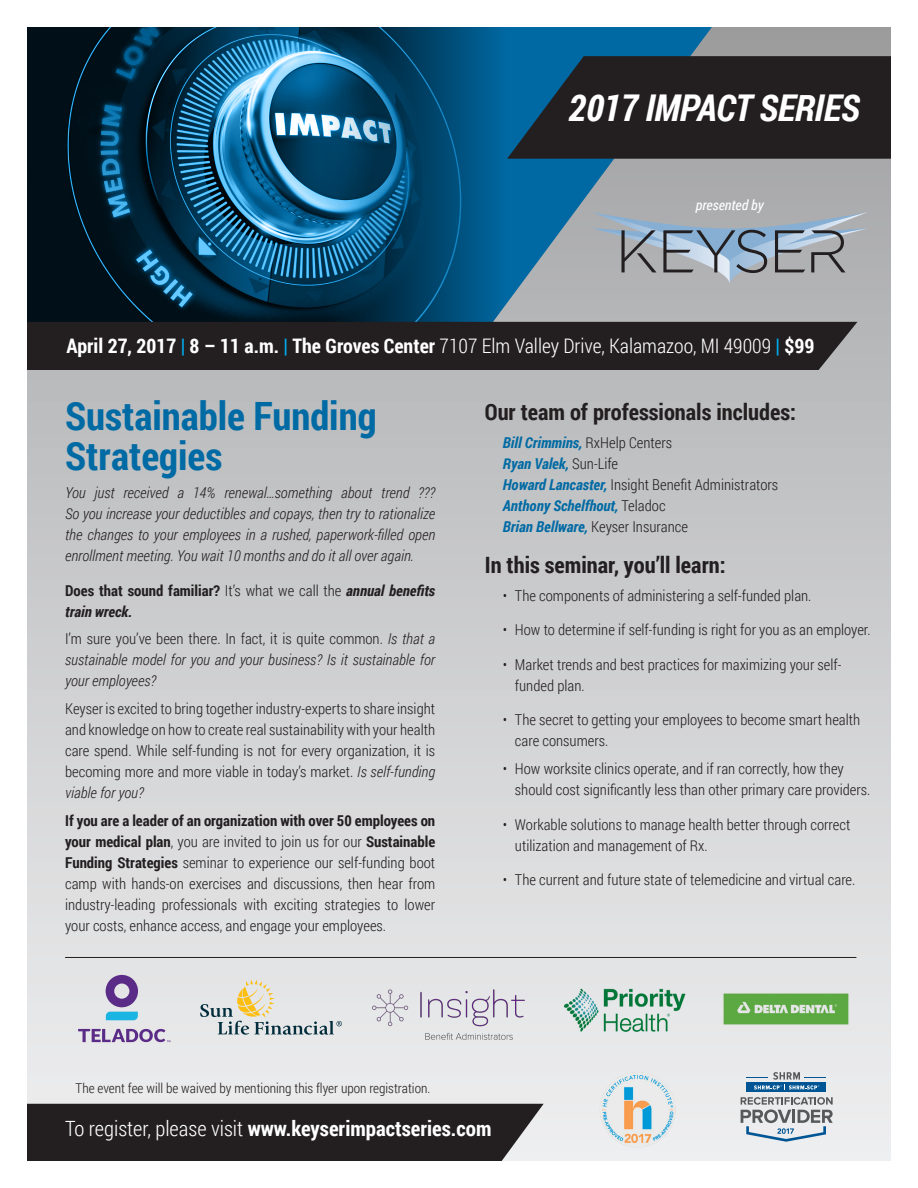
<style>
.page{position:relative;width:918px;height:1188px;background:#fff}
.page>*{position:absolute;margin:0;border:0;box-sizing:border-box;transform-origin:0 0}
.t1{font:700 39px/40.5px "Roboto Condensed";color:#006aa4}
.t2{font:italic 700 36.9px "Roboto Condensed";letter-spacing:-.01em;color:#fff}
.t3{font:700 22.5px "Roboto Condensed";color:#231f20}
.t4{font:700 21px "Roboto Condensed";color:#fff}
.t5{font:700 19.95px "Roboto Condensed";color:#fff}
.t6{font:300 15px/21px "Roboto Condensed";color:#231f20}
.t7{font:italic 300 15px/21px "Roboto Condensed";color:#231f20;text-align:justify}
.t8{font:italic 700 15px/21px "Roboto Condensed";color:#006aa4}
.t9{font:italic 700 15px/21px "Roboto Condensed";color:#231f20}
.t10{font:italic 13.95px "Roboto Condensed";color:#fff}
.t11{font:300 13.5px "Roboto Condensed";color:#231f20}
.s1{color:#00aeef}
.s2{font-weight:300}
.s3{font-style:normal}
.s4{font-weight:300;font-style:normal}
.s5{font-style:italic}
.s6{font-weight:700}
.s7{font-weight:300;font-style:normal;color:#231f20}
</style>
<div class="page">
<div style="left:27px;top:27px;width:864px;height:1134px;background:linear-gradient(to bottom,#9fa0a2,#f1f2f3)"></div>
<img style="left:27px;top:27px;width:672px;height:295px">
<svg style="left:507px;top:56px;width:384px;height:103px;background:#1f272d"></svg>
<svg style="left:592px;top:212px;width:276px;height:72px;background:#9da6af"></svg>
<div style="left:746px;top:1083px;width:80px;height:9px;background:#005594"></div>
<svg style="left:746px;top:1072px;width:80px;height:18px"></svg>
<svg style="left:741px;top:1097px;width:92px;height:44px;background:#b6bcc2"></svg>
<img style="left:597px;top:1070px;width:81px;height:79px">
<div style="left:27px;top:1104px;width:517px;height:57px;background:#231f20"></div>
<div style="left:27px;top:322px;width:830px;height:48px;background:#231f20"></div>
<img style="left:362px;top:980px;width:171px;height:69px">
<img style="left:548px;top:980px;width:149px;height:61px">
<img style="left:717px;top:978px;width:134px;height:56px">
<svg style="left:106px;top:975px;width:32px;height:45px"></svg>
<svg style="left:78px;top:1029px;width:92px;height:13px"></svg>
<svg style="left:200px;top:980px;width:142px;height:55px;background:#d3d4ce"></svg>
<hr style="left:65px;top:957px;width:791px;height:1px;background:#231f20">
<p class="t2" style="left:569px;top:82px;width:293px">2017 IMPACT SERIES</p>
<p class="t10" style="left:696px;top:195px;width:69px">presented by</p>
<p class="t5" style="left:66px;top:331px;width:750px">April 27, 2017 <span class="s1">|</span> 8 – 11 a.m. <span class="s1">|</span> The Groves Center <span class="s2">7107 Elm Valley Drive, Kalamazoo, MI 49009</span> <span class="s1">|</span> $99</p>
<p class="t1" style="left:65px;top:394px;width:313px">Sustainable Funding<br>Strategies</p>
<p class="t7" style="left:65px;top:482px;width:372px">You just received a 14% renewal…something about trend ???<br>So you increase your deductibles and copays, then try to rationalize the changes to your employees in a rushed, paperwork-filled open enrollment meeting. You wait 10 months and do it all over again.</p>
<p class="t9" style="left:65px;top:579px;width:372px"><span class="s3">Does that sound familiar?</span> <span class="s4">It’s what we call the</span> annual benefits train wreck.</p>
<p class="t7" style="left:65px;top:628px;width:372px"><span class="s3">I’m sure you’ve been there. In fact, it is quite common.</span> Is that a sustainable model for you and your business? Is it sustainable for your employees?</p>
<p class="t6" style="left:65px;top:698px;width:372px;text-align:justify">Keyser is excited to bring together industry-experts to share insight and knowledge on how to create real sustainability with your health care spend. While self-funding is not for every organization, it is becoming more and more viable in today’s market. <span class="s5">Is self-funding viable for you?</span></p>
<p class="t6" style="left:65px;top:809px;width:372px;text-align:justify"><span class="s6">If you are a leader of an organization with over 50 employees on your medical plan</span>, you are invited to join us for our <span class="s6">Sustainable Funding Strategies</span> seminar to experience our self-funding boot camp with hands-on exercises and discussions, then hear from industry-leading professionals with exciting strategies to lower your costs, enhance access, and engage your employees.</p>
<p class="t3" style="left:485px;top:396px;width:313px">Our team of professionals includes:</p>
<p class="t8" style="left:503px;top:432px;width:277px">Bill Crimmins, <span class="s7">RxHelp Centers<br></span>Ryan Valek, <span class="s7">Sun-Life<br></span>Howard Lancaster, <span class="s7">Insight Benefit Administrators </span>Anthony Schelfhout, <span class="s7">Teladoc<br></span>Brian Bellware, <span class="s7">Keyser Insurance</span></p>
<p class="t3" style="left:485px;top:549px;width:242px">In this seminar, you’ll learn:</p>
<p class="t6" style="left:503px;top:585px;width:310px">• The components of administering a self-funded plan.</p>
<p class="t6" style="left:503px;top:619px;width:369px">• How to determine if self-funding is right for you as an employer.</p>
<p class="t6" style="left:515px;top:654px;width:328px;text-indent:-12px">• Market trends and best practices for maximizing your self&shy;funded plan.</p>
<p class="t6" style="left:515px;top:709px;width:347px;text-indent:-12px">• The secret to getting your employees to become smart health care consumers.</p>
<p class="t6" style="left:515px;top:758px;width:357px;text-indent:-12px">• How worksite clinics operate, and if ran correctly, how they should cost significantly less than other primary care providers.</p>
<p class="t6" style="left:515px;top:813px;width:337px;text-indent:-12px">• Workable solutions to manage health better through correct utilization and management of Rx.</p>
<p class="t6" style="left:503px;top:869px;width:354px">• The current and future state of telemedicine and virtual care.</p>
<p class="t11" style="left:76px;top:1079px;width:356px">The event fee will be waived by mentioning this flyer upon registration.</p>
<p class="t4" style="left:65px;top:1114px;width:428px"><span class="s2">To register, please visit</span> www.keyserimpactseries.com</p>
</div>
